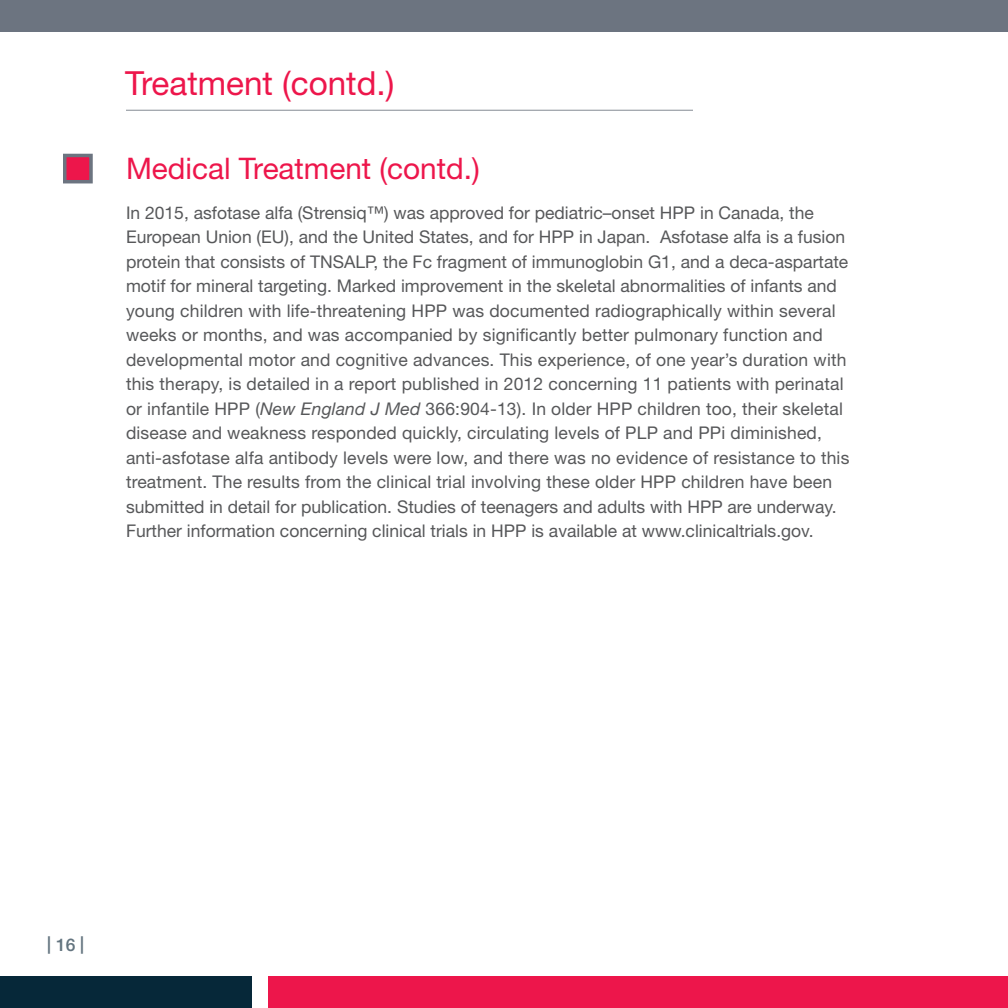
<style>
.page{position:relative;width:1008px;height:1008px;background:#fff}
.page>*{position:absolute;margin:0;border:0;box-sizing:border-box;transform-origin:0 0}
.t1{font:33.25px "Helvetica Neue LT Std";color:#ed164b}
.t2{font:29.75px "Helvetica Neue LT Std";color:#ed164b}
.t3{font:17.5px/24.5px "Helvetica Neue LT Std";letter-spacing:.01em;color:#57585a}
.t4{font:500 17.5px "Helvetica Neue LT Std";color:#63747f}
.s1{font-style:italic}
</style>
<div class="page">
<div style="left:0;top:0;width:1008px;height:32px;background:#6c7480"></div>
<div style="left:268px;top:976px;width:740px;height:32px;background:#ed164b"></div>
<div style="left:0;top:976px;width:252px;height:32px;background:#062839"></div>
<div style="left:63px;top:154px;width:30px;height:29px;background:#ed164b;border:4px solid #6c7480"></div>
<hr style="left:126px;top:110px;width:567px;height:1px;background:#8f959d">
<h1 class="t1" style="left:125px;top:63px;width:271px">Treatment (contd.)</h1>
<h2 class="t2" style="left:126px;top:150px;width:355px">Medical Treatment (contd.)</h2>
<p class="t3" style="left:126px;top:200px;width:725px">In 2015, asfotase alfa (Strensiq™) was approved for pediatric–onset HPP in Canada, the European Union (EU), and the United States, and for HPP in Japan. Asfotase alfa is a fusion protein that consists of TNSALP, the Fc fragment of immunoglobin G1, and a deca-aspartate motif for mineral targeting. Marked improvement in the skeletal abnormalities of infants and young children with life-threatening HPP was documented radiographically within several weeks or months, and was accompanied by significantly better pulmonary function and developmental motor and cognitive advances. This experience, of one year’s duration with this therapy, is detailed in a report published in 2012 concerning 11 patients with perinatal or infantile HPP (<span class="s1">New England J Med</span> 366:904-13). In older HPP children too, their skeletal disease and weakness responded quickly, circulating levels of PLP and PPi diminished, anti-asfotase alfa antibody levels were low, and there was no evidence of resistance to this treatment. The results from the clinical trial involving these older HPP children have been submitted in detail for publication. Studies of teenagers and adults with HPP are underway.<br>Further information concerning clinical trials in HPP is available at www.clinicaltrials.gov.</p>
<p class="t4" style="left:47px;top:934px;width:38px">| 16 |</p>
</div>
